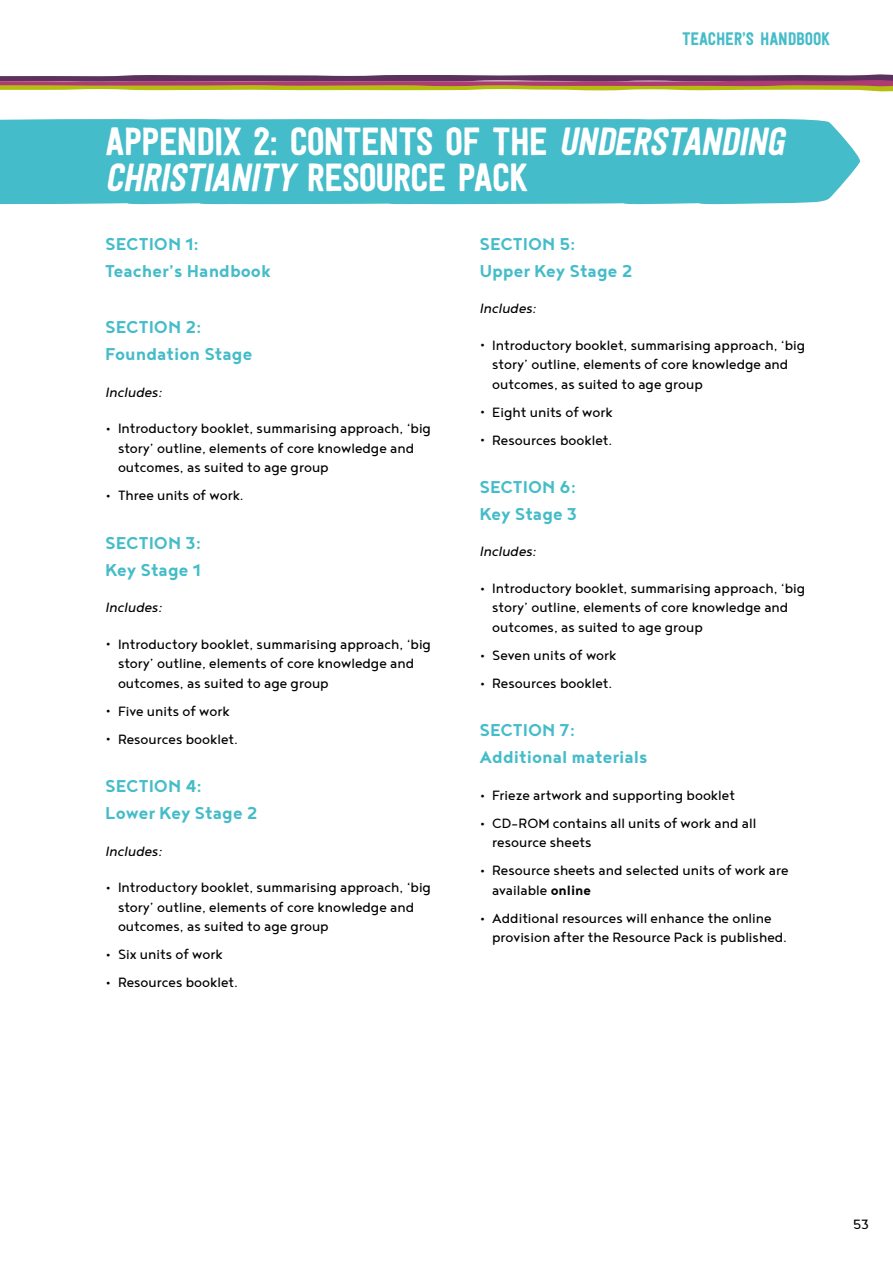
<style>
.page{position:relative;width:893px;height:1263px;background:#fff}
.page>*{position:absolute;margin:0;border:0;box-sizing:border-box;transform-origin:0 0}
.t1{font:39px/36px "Festivo Letters No 1";letter-spacing:-.03em;color:#fff}
.t2{font:700 21px/27px "Noyh";color:#45bcc9}
.t3{font:18px "Festivo Letters No 1";letter-spacing:-.01em;color:#45bcc9}
.t4{font:16.5px/19.5px "Noyh";color:#000}
.t5{font:italic 16.5px "Noyh";color:#000}
.s1{font-style:italic}
.s2{font-size:25.5px}
.s3{font-weight:700}
</style>
<div class="page">
<svg style="left:0;top:74px;width:893px;height:18px"></svg>
<div style="left:0;top:119px;width:860px;height:86px;background:#45bcc9"></div>
<p class="t3" style="left:682px;top:28px;width:150px">TEACHER’S HANDBOOK</p>
<h1 class="t1" style="left:105px;top:123px;width:688px">APPENDIX 2: CONTENTS OF THE <span class="s1">UNDERSTANDING<br>CHRISTIANITY</span> R E S O U R C E P A C K</h1>
<p class="t2" style="left:105px;top:229px;width:167px">SECTION 1:<br>Teacher’s Handbook</p>
<p class="t2" style="left:105px;top:313px;width:149px">SECTION 2:<br>Foundation Stage</p>
<p class="t5" style="left:105px;top:383px;width:58px">Includes:</p>
<p class="t4" style="left:118px;top:418px;width:315px;text-indent:-13px"><span class="s2">•</span> Introductory booklet, summarising approach, ‘big story’ outline, elements of core knowledge and outcomes, as suited to age group</p>
<p class="t4" style="left:105px;top:485px;width:140px"><span class="s2">•</span> Three units of work.</p>
<p class="t2" style="left:105px;top:529px;width:97px">SECTION 3:<br>Key Stage 1</p>
<p class="t5" style="left:105px;top:598px;width:58px">Includes:</p>
<p class="t4" style="left:118px;top:634px;width:315px;text-indent:-13px"><span class="s2">•</span> Introductory booklet, summarising approach, ‘big story’ outline, elements of core knowledge and outcomes, as suited to age group</p>
<p class="t4" style="left:105px;top:701px;width:126px"><span class="s2">•</span> Five units of work</p>
<p class="t4" style="left:105px;top:729px;width:134px"><span class="s2">•</span> Resources booklet.</p>
<p class="t2" style="left:105px;top:772px;width:154px">SECTION 4:<br>Lower Key Stage 2</p>
<p class="t5" style="left:105px;top:842px;width:58px">Includes:</p>
<p class="t4" style="left:118px;top:877px;width:315px;text-indent:-13px"><span class="s2">•</span> Introductory booklet, summarising approach, ‘big story’ outline, elements of core knowledge and outcomes, as suited to age group</p>
<p class="t4" style="left:105px;top:944px;width:119px"><span class="s2">•</span> Six units of work</p>
<p class="t4" style="left:105px;top:972px;width:134px"><span class="s2">•</span> Resources booklet.</p>
<p class="t2" style="left:479px;top:229px;width:155px">SECTION 5:<br>Upper Key Stage 2</p>
<p class="t5" style="left:479px;top:299px;width:58px">Includes:</p>
<p class="t4" style="left:492px;top:335px;width:315px;text-indent:-13px"><span class="s2">•</span> Introductory booklet, summarising approach, ‘big story’ outline, elements of core knowledge and outcomes, as suited to age group</p>
<p class="t4" style="left:479px;top:402px;width:135px"><span class="s2">•</span> Eight units of work</p>
<p class="t4" style="left:479px;top:430px;width:134px"><span class="s2">•</span> Resources booklet.</p>
<p class="t2" style="left:479px;top:473px;width:99px">SECTION 6:<br>Key Stage 3</p>
<p class="t5" style="left:479px;top:543px;width:58px">Includes:</p>
<p class="t4" style="left:492px;top:578px;width:315px;text-indent:-13px"><span class="s2">•</span> Introductory booklet, summarising approach, ‘big story’ outline, elements of core knowledge and outcomes, as suited to age group</p>
<p class="t4" style="left:479px;top:645px;width:139px"><span class="s2">•</span> Seven units of work</p>
<p class="t4" style="left:479px;top:673px;width:134px"><span class="s2">•</span> Resources booklet.</p>
<p class="t2" style="left:479px;top:716px;width:170px">SECTION 7:<br>Additional materials</p>
<p class="t4" style="left:479px;top:785px;width:257px"><span class="s2">•</span> Frieze artwork and supporting booklet</p>
<p class="t4" style="left:492px;top:813px;width:266px;text-indent:-13px"><span class="s2">•</span> CD-ROM contains all units of work and all resource sheets</p>
<p class="t4" style="left:492px;top:860px;width:298px;text-indent:-13px"><span class="s2">•</span> Resource sheets and selected units of work are available <span class="s3">online</span></p>
<p class="t4" style="left:492px;top:908px;width:296px;text-indent:-13px"><span class="s2">•</span> Additional resources will enhance the online provision after the Resource Pack is published.</p>
<p class="t4" style="left:853px;top:1214px;width:17px">53</p>
</div>
